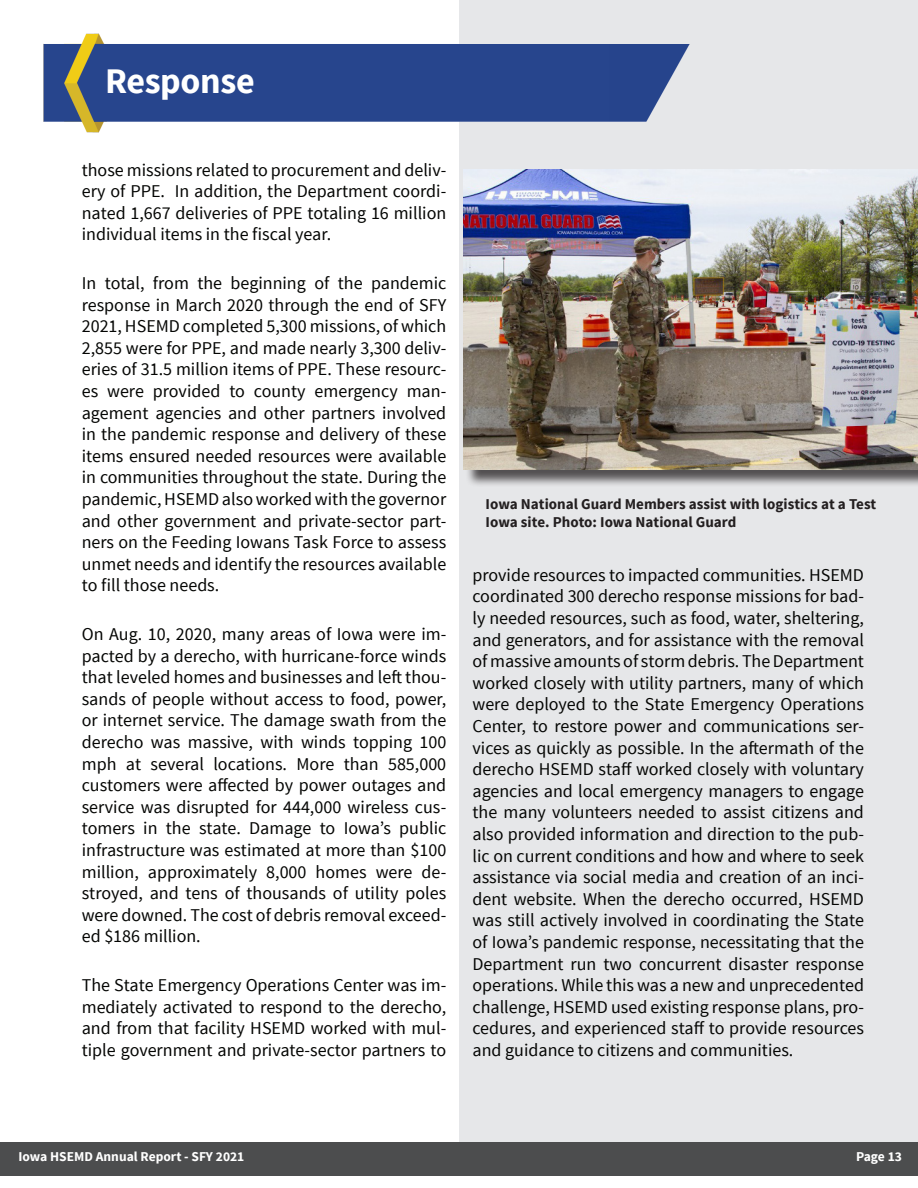
<style>
.page{position:relative;width:918px;height:1188px;background:#fff}
.page>*{position:absolute;margin:0;border:0;box-sizing:border-box;transform-origin:0 0}
.Section{font:700 36px "Source Sans Pro";letter-spacing:-.01em;color:#fff}
.Sub-header_1{font:18px/21.6px "Source Sans Pro";color:#040503;text-align:justify}
.t1{font:700 15px/18px "Source Sans Pro";color:#231f20}
.t2{font:700 13.5px "Source Sans Pro";color:#fff}
</style>
<div class="page">
<div style="left:459px;top:0;width:459px;height:1166px;background:#e6e7e9"></div>
<div style="left:0;top:1142px;width:918px;height:34px;background:#4c4d4e"></div>
<img style="left:43px;top:33px;width:647px;height:100px">
<div style="left:465px;top:170px;width:453px;height:317px;background:#231f20;opacity:.75"></div>
<img style="left:464px;top:169px;width:454px;height:301px">
<p class="Section" style="left:105px;top:58px;width:151px">Response</p>
<p class="Sub-header_1" style="left:82px;top:159px;width:366px">those missions related to procurement and deliv&shy;ery of PPE. In addition, the Department coordi&shy;nated 1,667 deliveries of PPE totaling 16 million individual items in the fiscal year.</p>
<p class="Sub-header_1" style="left:82px;top:272px;width:366px">In total, from the beginning of the pandemic response in March 2020 through the end of SFY 2021, HSEMD completed 5,300 missions, of which 2,855 were for PPE, and made nearly 3,300 deliv&shy;eries of 31.5 million items of PPE. These resourc&shy;es were provided to county emergency man&shy;agement agencies and other partners involved in the pandemic response and delivery of these items ensured needed resources were available in communities throughout the state. During the pandemic, HSEMD also worked with the governor and other government and private-sector part&shy;ners on the Feeding Iowans Task Force to assess unmet needs and identify the resources available to fill those needs.</p>
<p class="Sub-header_1" style="left:82px;top:623px;width:366px">On Aug. 10, 2020, many areas of Iowa were im&shy;pacted by a derecho, with hurricane-force winds that leveled homes and businesses and left thou&shy;sands of people without access to food, power, or internet service. The damage swath from the derecho was massive, with winds topping 100 mph at several locations. More than 585,000 customers were affected by power outages and service was disrupted for 444,000 wireless cus&shy;tomers in the state. Damage to Iowa’s public infrastructure was estimated at more than $100 million, approximately 8,000 homes were de&shy;stroyed, and tens of thousands of utility poles were downed. The cost of debris removal exceed&shy;ed $186 million.</p>
<p class="Sub-header_1" style="left:82px;top:974px;width:366px">The State Emergency Operations Center was im&shy;mediately activated to respond to the derecho, and from that facility HSEMD worked with mul&shy;tiple government and private-sector partners to</p>
<p class="t1" style="left:486px;top:495px;width:392px">Iowa National Guard Members assist with logistics at a Test<br>Iowa site. Photo: Iowa National Guard</p>
<p class="Sub-header_1" style="left:472px;top:564px;width:393px">provide resources to impacted communities. HSEMD coordinated 300 derecho response missions for bad&shy;ly needed resources, such as food, water, sheltering, and generators, and for assistance with the removal of massive amounts of storm debris. The Department worked closely with utility partners, many of which were deployed to the State Emergency Operations Center, to restore power and communications ser&shy;vices as quickly as possible. In the aftermath of the derecho HSEMD staff worked closely with voluntary agencies and local emergency managers to engage the many volunteers needed to assist citizens and also provided information and direction to the pub&shy;lic on current conditions and how and where to seek assistance via social media and creation of an inci&shy;dent website. When the derecho occurred, HSEMD was still actively involved in coordinating the State of Iowa’s pandemic response, necessitating that the Department run two concurrent disaster response operations. While this was a new and unprecedented challenge, HSEMD used existing response plans, pro&shy;cedures, and experienced staff to provide resources and guidance to citizens and communities.</p>
<p class="t2" style="left:18px;top:1148px;width:228px">Iowa HSEMD Annual Report - SFY 2021</p>
<p class="t2" style="left:856px;top:1148px;width:47px">Page 13</p>
</div>
